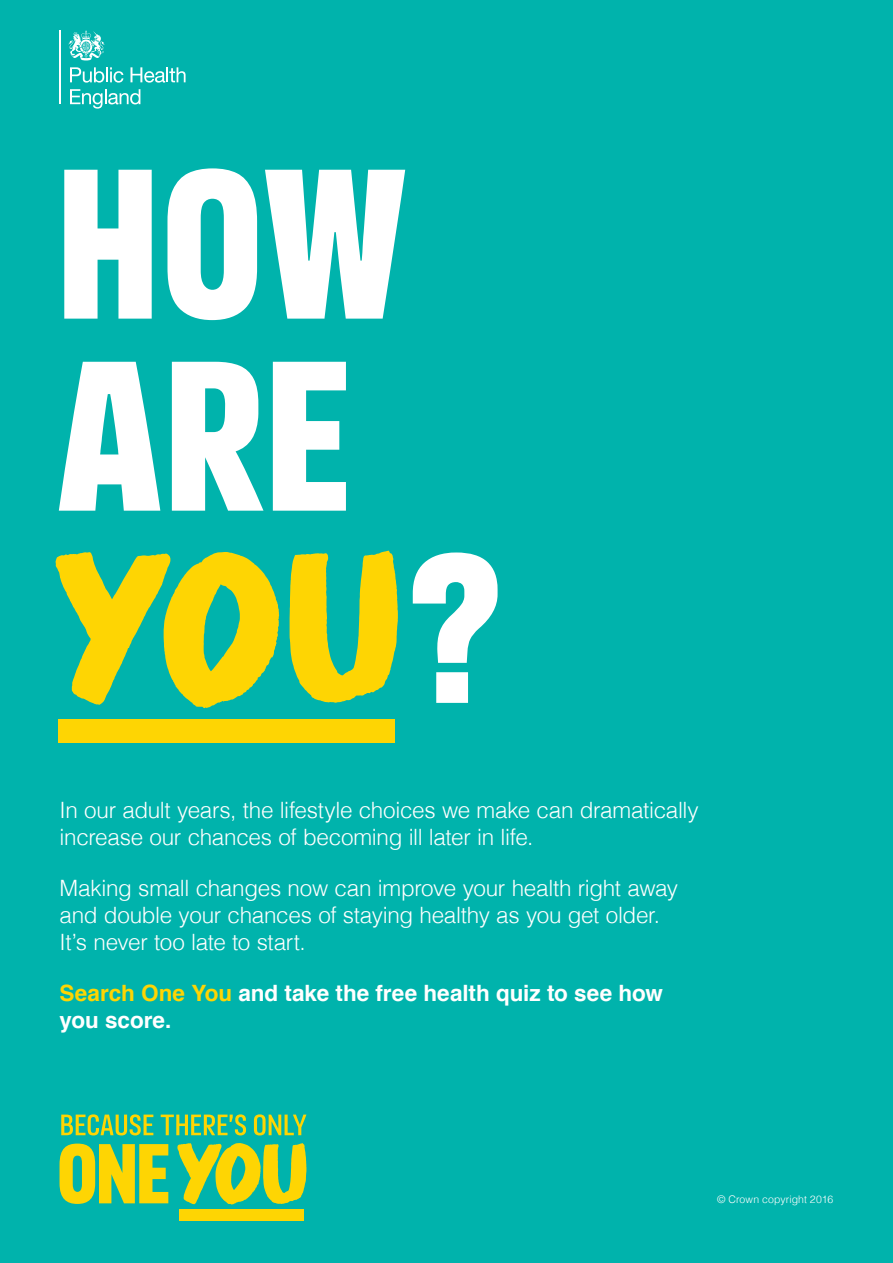
<style>
.page{position:relative;width:893px;height:1263px;background:#00b3ac}
.page>*{position:absolute;margin:0;border:0;box-sizing:border-box;transform-origin:0 0}
.t1{font:700 183.6px/192px "ONEYOUSANS";color:#fff}
.t2{font:700 183.6px "ONEYOUSCRIPT";color:#fed503}
.t3{font:300 22.5px/27px "Helvetica";letter-spacing:-.015em;color:#fff}
.t4{font:700 22.5px/27px "Helvetica";color:#fff}
.t5{font:300 10.5px "Helvetica";letter-spacing:.01em;color:#fff}
.s1{font-family:"ONEYOUSANS";color:#fff}
.s2{color:#fed503}
</style>
<div class="page">
<div style="left:59px;top:719px;width:336px;height:24px;background:#fed503"></div>
<svg style="left:177px;top:1143px;width:129px;height:61px"></svg>
<svg style="left:60px;top:1143px;width:108px;height:61px"></svg>
<div style="left:180px;top:1209px;width:124px;height:11px;background:#fed503"></div>
<svg style="left:61px;top:1114px;width:92px;height:21px"></svg>
<svg style="left:161px;top:1114px;width:85px;height:21px"></svg>
<svg style="left:254px;top:1114px;width:52px;height:21px"></svg>
<hr style="left:60px;top:31px;width:1px;height:73px;background:#fff">
<svg style="left:68px;top:31px;width:37px;height:29px"></svg>
<svg style="left:70px;top:67px;width:53px;height:16px"></svg>
<svg style="left:130px;top:67px;width:56px;height:16px"></svg>
<svg style="left:70px;top:89px;width:70px;height:20px"></svg>
<h1 class="t1" style="left:56px;top:161px;width:354px">HOW<br>ARE</h1>
<h1 class="t2" style="left:56px;top:527px;width:453px">YOU<span class="s1">?</span></h1>
<p class="t3" style="left:60px;top:795px;width:641px">In our adult years, the lifestyle choices we make can dramatically increase our chances of becoming ill later in life.</p>
<p class="t3" style="left:60px;top:873px;width:620px">Making small changes now can improve your health right away and double your chances of staying healthy as you get older.<br>It’s never too late to start.</p>
<p class="t4" style="left:60px;top:980px;width:605px"><span class="s2">Search One You</span> and take the free health quiz to see how you score.</p>
<p class="t5" style="left:717px;top:1191px;width:118px">© Crown copyright 2016</p>
</div>
